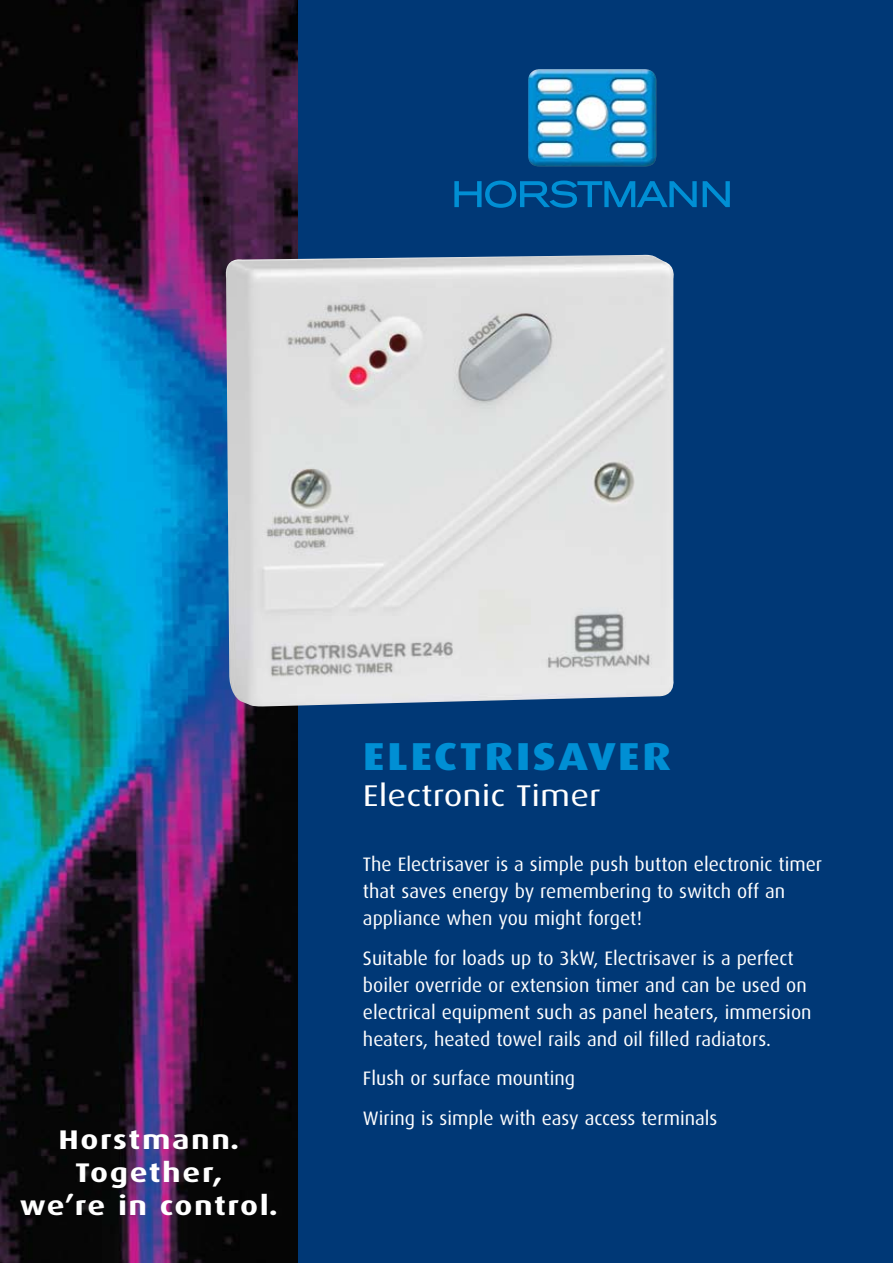
<style>
.page{position:relative;width:893px;height:1263px;background:#003876}
.page>*{position:absolute;margin:0;border:0;box-sizing:border-box;transform-origin:0 0}
.t1{font:800 39px "Dax";letter-spacing:.05em;color:#008fd4;scale:1.2 1}
.t2{font:30px "Dax";color:#fff;scale:1.2 1}
.t3{font:700 27px/33px "Dax";letter-spacing:.05em;color:#fff;text-align:center;scale:1.2 1}
.t4{font:19.5px/27px "Dax";color:#fff}
</style>
<div class="page">
<svg style="left:454px;top:181px;width:243px;height:27px"></svg>
<svg style="left:703px;top:181px;width:27px;height:26px"></svg>
<img style="left:528px;top:69px;width:128px;height:98px">
<img style="left:0;top:0;width:298px;height:1263px">
<img style="left:223px;top:255px;width:451px;height:451px">
<h3 class="t3" style="left:20px;top:1123px;width:217px">Horstmann.<br>Together,<br>we’re in control.</h3>
<h1 class="t1" style="left:363px;top:734px;width:258px">ELECTRISAVER</h1>
<h2 class="t2" style="left:363px;top:779px;width:200px">Electronic Timer</h2>
<p class="t4" style="left:363px;top:851px;width:461px">The Electrisaver is a simple push button electronic timer that saves energy by remembering to switch off an appliance when you might forget!</p>
<p class="t4" style="left:363px;top:944px;width:450px">Suitable for loads up to 3kW, Electrisaver is a perfect boiler override or extension timer and can be used on electrical equipment such as panel heaters, immersion heaters, heated towel rails and oil filled radiators.</p>
<p class="t4" style="left:363px;top:1059px;width:356px;line-height:39.8px">Flush or surface mounting<br>Wiring is simple with easy access terminals</p>
</div>
